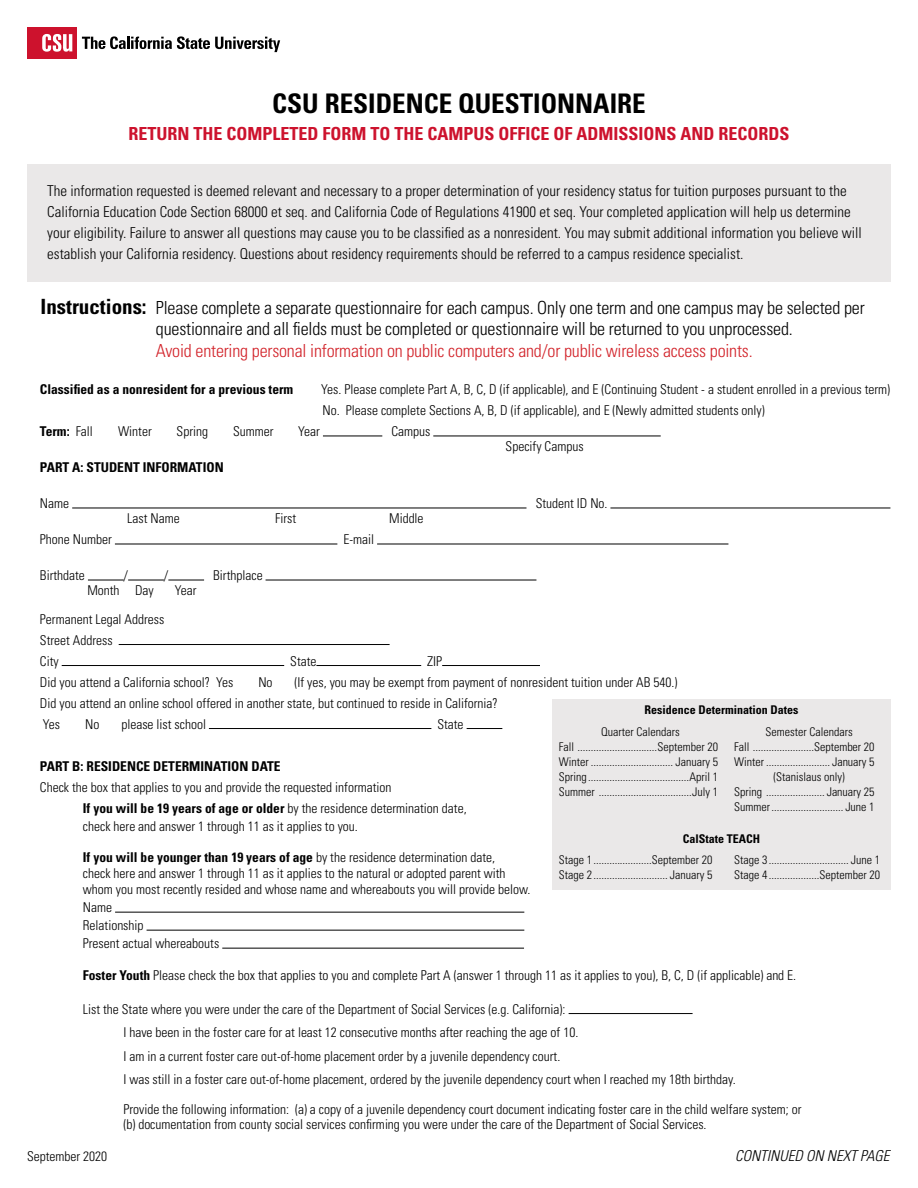
<style>
.page{position:relative;width:918px;height:1188px;background:#fff}
.page>*{position:absolute;margin:0;border:0;box-sizing:border-box;transform-origin:0 0}
.t1{font:700 condensed 27px "Univers";color:#000}
.t2{font:300 condensed 18px/21.6px "Univers";letter-spacing:-.01em;color:#000}
.t3{font:300 condensed 18px "Univers";letter-spacing:-.01em;color:#d2232a}
.t4{font:700 condensed 18px "Univers";color:#cd122d}
.t5{font:300 condensed 15px/21px "Univers";color:#000}
.t6{font:italic 300 condensed 15px "Univers";color:#000}
.t7{font:300 condensed 13.5px/15px "Univers";color:#000}
.t8{font:700 condensed 13.5px "Univers";color:#000}
.t9{font:300 condensed 12px "Univers";color:#000}
.t10{font:700 condensed 12px "Univers";color:#000}
.s1{font-weight:700;font-size:21px}
.s2{font-weight:300}
.s3{font-weight:700}
</style>
<div class="page">
<div style="left:27px;top:27px;width:49px;height:32px;background:#cd122d"></div>
<svg style="left:42px;top:34px;width:30px;height:18px"></svg>
<svg style="left:82px;top:36px;width:198px;height:16px"></svg>
<div style="left:27px;top:164px;width:864px;height:118px;background:#eae8e8"></div>
<div style="left:553px;top:699px;width:338px;height:190px;background:#eae8e8"></div>
<hr style="left:323px;top:436px;width:59px;height:1px;background:#000">
<hr style="left:433px;top:436px;width:228px;height:1px;background:#000">
<hr style="left:72px;top:508px;width:455px;height:1px;background:#000">
<hr style="left:610px;top:508px;width:280px;height:1px;background:#000">
<hr style="left:115px;top:544px;width:222px;height:1px;background:#000">
<hr style="left:377px;top:544px;width:351px;height:1px;background:#000">
<hr style="left:88px;top:580px;width:36px;height:1px;background:#000">
<hr style="left:128px;top:580px;width:36px;height:1px;background:#000">
<hr style="left:168px;top:580px;width:36px;height:1px;background:#000">
<hr style="left:266px;top:580px;width:270px;height:1px;background:#000">
<hr style="left:119px;top:644px;width:271px;height:1px;background:#000">
<hr style="left:62px;top:665px;width:222px;height:1px;background:#000">
<hr style="left:316px;top:665px;width:105px;height:1px;background:#000">
<hr style="left:442px;top:665px;width:98px;height:1px;background:#000">
<hr style="left:209px;top:728px;width:222px;height:1px;background:#000">
<hr style="left:467px;top:728px;width:35px;height:1px;background:#000">
<hr style="left:115px;top:912px;width:409px;height:1px;background:#000">
<hr style="left:147px;top:930px;width:377px;height:1px;background:#000">
<hr style="left:222px;top:948px;width:302px;height:1px;background:#000">
<hr style="left:569px;top:1013px;width:124px;height:1px;background:#000">
<h1 class="t1" style="left:272px;top:87px;width:375px">CSU RESIDENCE QUESTIONNAIRE</h1>
<p class="t4" style="left:128px;top:123px;width:663px">RETURN THE COMPLETED FORM TO THE CAMPUS OFFICE OF ADMISSIONS AND RECORDS</p>
<p class="t5" style="left:47px;top:180px;width:816px">The information requested is deemed relevant and necessary to a proper determination of your residency status for tuition purposes pursuant to the California Education Code Section 68000 et seq. and California Code of Regulations 41900 et seq. Your completed application will help us determine your eligibility. Failure to answer all questions may cause you to be classified as a nonresident. You may submit additional information you believe will establish your California residency. Questions about residency requirements should be referred to a campus residence specialist.</p>
<p class="t2" style="left:156px;top:296px;width:710px;text-indent:-115px"><span class="s1">Instructions:</span> Please complete a separate questionnaire for each campus. Only one term and one campus may be selected per questionnaire and all fields must be completed or questionnaire will be returned to you unprocessed.</p>
<p class="t3" style="left:156px;top:340px;width:598px">Avoid entering personal information on public computers and/or public wireless access points.</p>
<p class="t8" style="left:40px;top:381px;width:255px">Classified as a nonresident for a previous term</p>
<p class="t7" style="left:321px;top:382px;width:570px">Yes. Please complete Part A, B, C, D (if applicable), and E (Continuing Student - a student enrolled in a previous term)</p>
<p class="t7" style="left:323px;top:403px;width:444px">No. Please complete Sections A, B, D (if applicable), and E (Newly admitted students only)</p>
<p class="t8" style="left:40px;top:423px;width:54px">Term: <span class="s2">Fall</span></p>
<p class="t7" style="left:118px;top:424px;width:35px">Winter</p>
<p class="t7" style="left:177px;top:424px;width:33px">Spring</p>
<p class="t7" style="left:233px;top:424px;width:42px">Summer</p>
<p class="t7" style="left:298px;top:424px;width:23px">Year</p>
<p class="t7" style="left:392px;top:424px;width:40px">Campus</p>
<p class="t7" style="left:506px;top:439px;width:79px">Specify Campus</p>
<h2 class="t8" style="left:40px;top:459px;width:185px">PART A: STUDENT INFORMATION</h2>
<p class="t7" style="left:40px;top:496px;width:31px">Name</p>
<p class="t7" style="left:536px;top:496px;width:73px">Student ID No.</p>
<p class="t7" style="left:127px;top:511px;width:54px">Last Name</p>
<p class="t7" style="left:275px;top:511px;width:23px">First</p>
<p class="t7" style="left:389px;top:511px;width:36px">Middle</p>
<p class="t7" style="left:40px;top:532px;width:73px">Phone Number</p>
<p class="t7" style="left:344px;top:532px;width:32px">E-mail</p>
<p class="t7" style="left:40px;top:568px;width:46px">Birthdate</p>
<p class="t7" style="left:124px;top:568px;width:6px">/</p>
<p class="t7" style="left:164px;top:568px;width:6px">/</p>
<p class="t7" style="left:213px;top:568px;width:51px">Birthplace</p>
<p class="t7" style="left:87px;top:583px;width:68px">Month Day</p>
<p class="t7" style="left:175px;top:583px;width:23px">Year</p>
<p class="t7" style="left:40px;top:611px;width:126px">Permanent Legal Address</p>
<p class="t7" style="left:40px;top:632px;width:74px">Street Address</p>
<p class="t7" style="left:40px;top:653px;width:20px">City</p>
<p class="t7" style="left:290px;top:653px;width:28px">State</p>
<p class="t7" style="left:427px;top:653px;width:16px">ZIP</p>
<p class="t7" style="left:40px;top:674px;width:195px">Did you attend a California school? Yes</p>
<p class="t7" style="left:258px;top:674px;width:16px">No</p>
<p class="t7" style="left:294px;top:674px;width:385px">(If yes, you may be exempt from payment of nonresident tuition under AB 540.)</p>
<p class="t7" style="left:40px;top:695px;width:459px">Did you attend an online school offered in another state, but continued to reside in California?</p>
<h3 class="t10" style="left:645px;top:703px;width:155px">Residence Determination Dates</h3>
<p class="t7" style="left:43px;top:716px;width:19px">Yes</p>
<p class="t7" style="left:85px;top:716px;width:16px">No</p>
<p class="t7" style="left:121px;top:716px;width:86px">please list school</p>
<p class="t7" style="left:437px;top:716px;width:28px">State</p>
<h4 class="t9" style="left:601px;top:724px;width:80px">Quarter Calendars</h4>
<h4 class="t9" style="left:766px;top:724px;width:89px">Semester Calendars</h4>
<p class="t9" style="left:559px;top:739px;width:161px">Fall ..............................September 20</p>
<p class="t9" style="left:734px;top:739px;width:142px">Fall .......................September 20</p>
<p class="t9" style="left:559px;top:754px;width:161px">Winter ............................... January 5</p>
<p class="t9" style="left:734px;top:754px;width:142px">Winter ........................January 5</p>
<h2 class="t8" style="left:40px;top:758px;width:242px">PART B: RESIDENCE DETERMINATION DATE</h2>
<p class="t9" style="left:559px;top:769px;width:161px">Spring......................................April 1</p>
<p class="t9" style="left:774px;top:769px;width:73px">(Stanislaus only)</p>
<p class="t7" style="left:40px;top:779px;width:353px">Check the box that applies to you and provide the requested information</p>
<p class="t9" style="left:559px;top:784px;width:161px">Summer ...................................July 1</p>
<p class="t9" style="left:734px;top:784px;width:142px">Spring ......................January 25</p>
<p class="t7" style="left:83px;top:800px;width:385px"><span class="s3">If you will be 19 years of age or older</span> by the residence determination date,</p>
<p class="t9" style="left:734px;top:799px;width:142px">Summer........................... June 1</p>
<p class="t7" style="left:83px;top:818px;width:277px">check here and answer 1 through 11 as it applies to you.</p>
<h3 class="t10" style="left:683px;top:831px;width:79px">CalState TEACH</h3>
<p class="t8" style="left:83px;top:849px;width:414px">If you will be younger than 19 years of age <span class="s2">by the residence determination date,</span></p>
<p class="t9" style="left:559px;top:853px;width:155px">Stage 1......................September 20</p>
<p class="t9" style="left:734px;top:853px;width:147px">Stage 3.............................. June 1</p>
<p class="t7" style="left:83px;top:866px;width:424px">check here and answer 1 through 11 as it applies to the natural or adopted parent with</p>
<p class="t9" style="left:559px;top:868px;width:155px">Stage 2............................ January 5</p>
<p class="t9" style="left:734px;top:868px;width:147px">Stage 4...................September 20</p>
<p class="t7" style="left:83px;top:882px;width:449px">whom you most recently resided and whose name and whereabouts you will provide below.</p>
<p class="t7" style="left:83px;top:900px;width:31px">Name</p>
<p class="t7" style="left:83px;top:918px;width:62px">Relationship</p>
<p class="t7" style="left:83px;top:936px;width:138px">Present actual whereabouts</p>
<p class="t7" style="left:83px;top:967px;width:715px"><span class="s3">Foster Youth</span> Please check the box that applies to you and complete Part A (answer 1 through 11 as it applies to you), B, C, D (if applicable) and E.</p>
<p class="t7" style="left:83px;top:1001px;width:484px">List the State where you were under the care of the Department of Social Services (e.g. California):</p>
<p class="t7" style="left:123px;top:1025px;width:456px">I have been in the foster care for at least 12 consecutive months after reaching the age of 10.</p>
<p class="t7" style="left:123px;top:1048px;width:439px">I am in a current foster care out-of-home placement order by a juvenile dependency court.</p>
<p class="t7" style="left:123px;top:1072px;width:614px">I was still in a foster care out-of-home placement, ordered by the juvenile dependency court when I reached my 18th birthday.</p>
<p class="t7" style="left:123px;top:1102px;width:680px">Provide the following information: (a) a copy of a juvenile dependency court document indicating foster care in the child welfare system; or (b) documentation from county social services confirming you were under the care of the Department of Social Services.</p>
<p class="t7" style="left:27px;top:1149px;width:82px">September 2020</p>
<p class="t6" style="left:735px;top:1147px;width:156px">CONTINUED ON NEXT PAGE</p>
</div>
